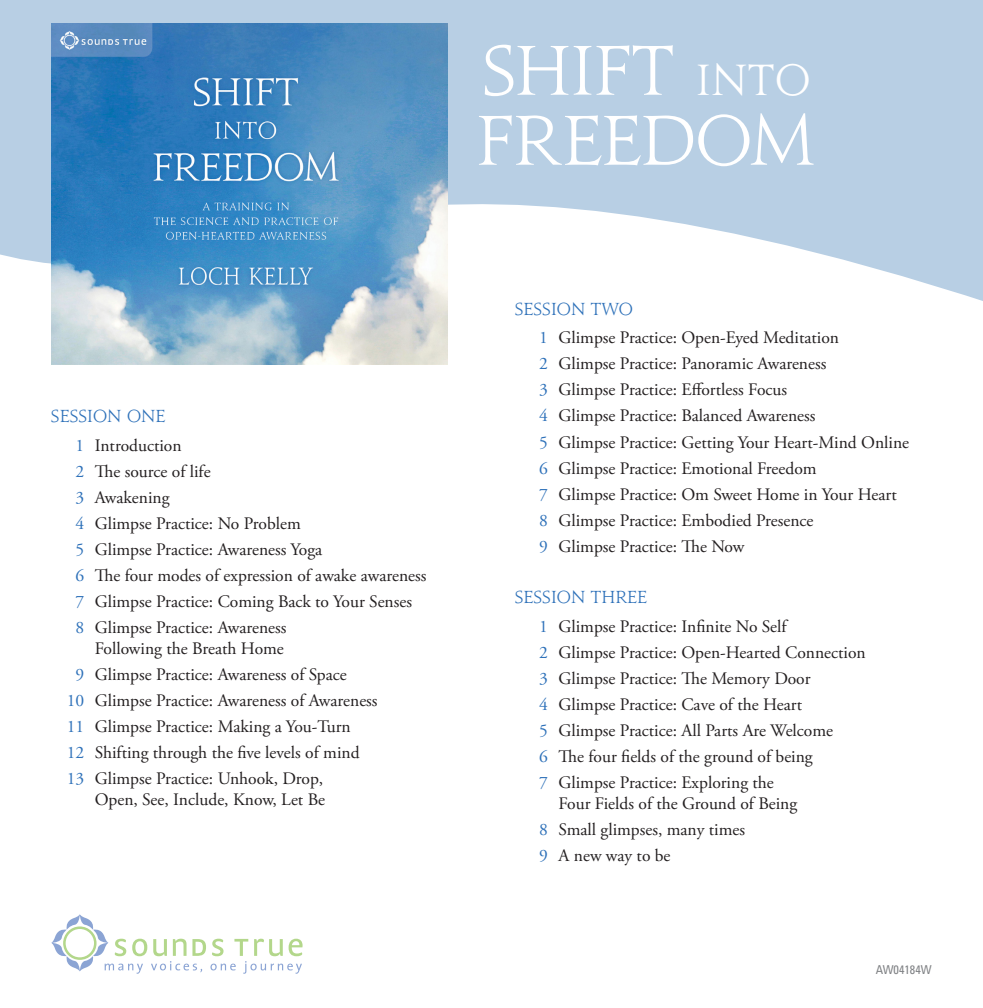
<style>
.page{position:relative;width:983px;height:1008px;background:#fff}
.page>*{position:absolute;margin:0;border:0;box-sizing:border-box;transform-origin:0 0}
.t1{font:63.35px/70px "Jupiter";letter-spacing:-.01em;color:#fff}
._2-session_name{font:17.5px/21px "Adobe Garamond Pro";color:#231f20;text-align:right}
._2-session_name-2{font:15.75px "Jupiter";color:#2e71b9}
._5-code_number{font:condensed 12.25px "Univers";color:#808285}
.s1{font-size:39.38px}
.s2{color:#2e71b9}
</style>
<div class="page">
<div style="left:0;top:0;width:983px;height:95px;background:#b8cfe4"></div>
<svg style="left:0;top:95px;width:983px;height:206px;fill:#b8cfe4"></svg>
<svg style="left:51px;top:914px;width:252px;height:60px"></svg>
<img style="left:51px;top:24px;width:397px;height:340px">
<p class="t1" style="left:476px;top:36px;width:340px">SHIFT <span class="s1">INTO<br></span>FREEDOM</p>
<p class="_2-session_name-2" style="left:51px;top:405px;width:116px">SESSION ONE</p>
<p class="_2-session_name" style="left:75px;top:435px;width:108px"><span class="s2">1</span> Introduction</p>
<p class="_2-session_name" style="left:75px;top:461px;width:137px"><span class="s2">2</span> The source of life</p>
<p class="_2-session_name" style="left:75px;top:487px;width:96px"><span class="s2">3</span> Awakening</p>
<p class="_2-session_name" style="left:75px;top:513px;width:227px"><span class="s2">4</span> Glimpse Practice: No Problem</p>
<p class="_2-session_name" style="left:75px;top:539px;width:248px"><span class="s2">5</span> Glimpse Practice: Awareness Yoga</p>
<p class="_2-session_name" style="left:75px;top:565px;width:352px"><span class="s2">6</span> The four modes of expression of awake awareness</p>
<p class="_2-session_name" style="left:75px;top:592px;width:338px"><span class="s2">7</span> Glimpse Practice: Coming Back to Your Senses</p>
<p class="_2-session_name" style="left:75px;top:618px;width:212px"><span class="s2">8</span> Glimpse Practice: Awareness<br>Following the Breath Home</p>
<p class="_2-session_name" style="left:75px;top:665px;width:273px"><span class="s2">9</span> Glimpse Practice: Awareness of Space</p>
<p class="_2-session_name" style="left:67px;top:691px;width:312px"><span class="s2">10</span> Glimpse Practice: Awareness of Awareness</p>
<p class="_2-session_name" style="left:67px;top:717px;width:285px"><span class="s2">11</span> Glimpse Practice: Making a You-Turn</p>
<p class="_2-session_name" style="left:67px;top:743px;width:294px"><span class="s2">12</span> Shifting through the five levels of mind</p>
<p class="_2-session_name" style="left:67px;top:769px;width:260px"><span class="s2">13</span> Glimpse Practice: Unhook, Drop,<br>Open, See, Include, Know, Let Be</p>
<p class="_2-session_name-2" style="left:515px;top:298px;width:120px">SESSION TWO</p>
<p class="_2-session_name" style="left:539px;top:328px;width:301px"><span class="s2">1</span> Glimpse Practice: Open-Eyed Meditation</p>
<p class="_2-session_name" style="left:539px;top:354px;width:289px"><span class="s2">2</span> Glimpse Practice: Panoramic Awareness</p>
<p class="_2-session_name" style="left:539px;top:380px;width:249px"><span class="s2">3</span> Glimpse Practice: Effortless Focus</p>
<p class="_2-session_name" style="left:539px;top:406px;width:278px"><span class="s2">4</span> Glimpse Practice: Balanced Awareness</p>
<p class="_2-session_name" style="left:539px;top:432px;width:371px"><span class="s2">5</span> Glimpse Practice: Getting Your Heart-Mind Online</p>
<p class="_2-session_name" style="left:539px;top:458px;width:279px"><span class="s2">6</span> Glimpse Practice: Emotional Freedom</p>
<p class="_2-session_name" style="left:539px;top:484px;width:359px"><span class="s2">7</span> Glimpse Practice: Om Sweet Home in Your Heart</p>
<p class="_2-session_name" style="left:539px;top:510px;width:276px"><span class="s2">8</span> Glimpse Practice: Embodied Presence</p>
<p class="_2-session_name" style="left:539px;top:536px;width:207px"><span class="s2">9</span> Glimpse Practice: The Now</p>
<p class="_2-session_name-2" style="left:515px;top:586px;width:134px">SESSION THREE</p>
<p class="_2-session_name" style="left:539px;top:616px;width:249px"><span class="s2">1</span> Glimpse Practice: Infinite No Self</p>
<p class="_2-session_name" style="left:539px;top:642px;width:328px"><span class="s2">2</span> Glimpse Practice: Open-Hearted Connection</p>
<p class="_2-session_name" style="left:539px;top:668px;width:273px"><span class="s2">3</span> Glimpse Practice: The Memory Door</p>
<p class="_2-session_name" style="left:539px;top:694px;width:264px"><span class="s2">4</span> Glimpse Practice: Cave of the Heart</p>
<p class="_2-session_name" style="left:539px;top:720px;width:295px"><span class="s2">5</span> Glimpse Practice: All Parts Are Welcome</p>
<p class="_2-session_name" style="left:539px;top:746px;width:275px"><span class="s2">6</span> The four fields of the ground of being</p>
<p class="_2-session_name" style="left:558px;top:772px;width:240px;text-align:left;text-indent:-19px"><span class="s2">7</span> Glimpse Practice: Exploring the<br>Four Fields of the Ground of Being</p>
<p class="_2-session_name" style="left:539px;top:820px;width:207px"><span class="s2">8</span> Small glimpses, many times</p>
<p class="_2-session_name" style="left:539px;top:846px;width:133px"><span class="s2">9</span> A new way to be</p>
<p class="_5-code_number" style="left:876px;top:962px;width:58px">AW04184W</p>
</div>
